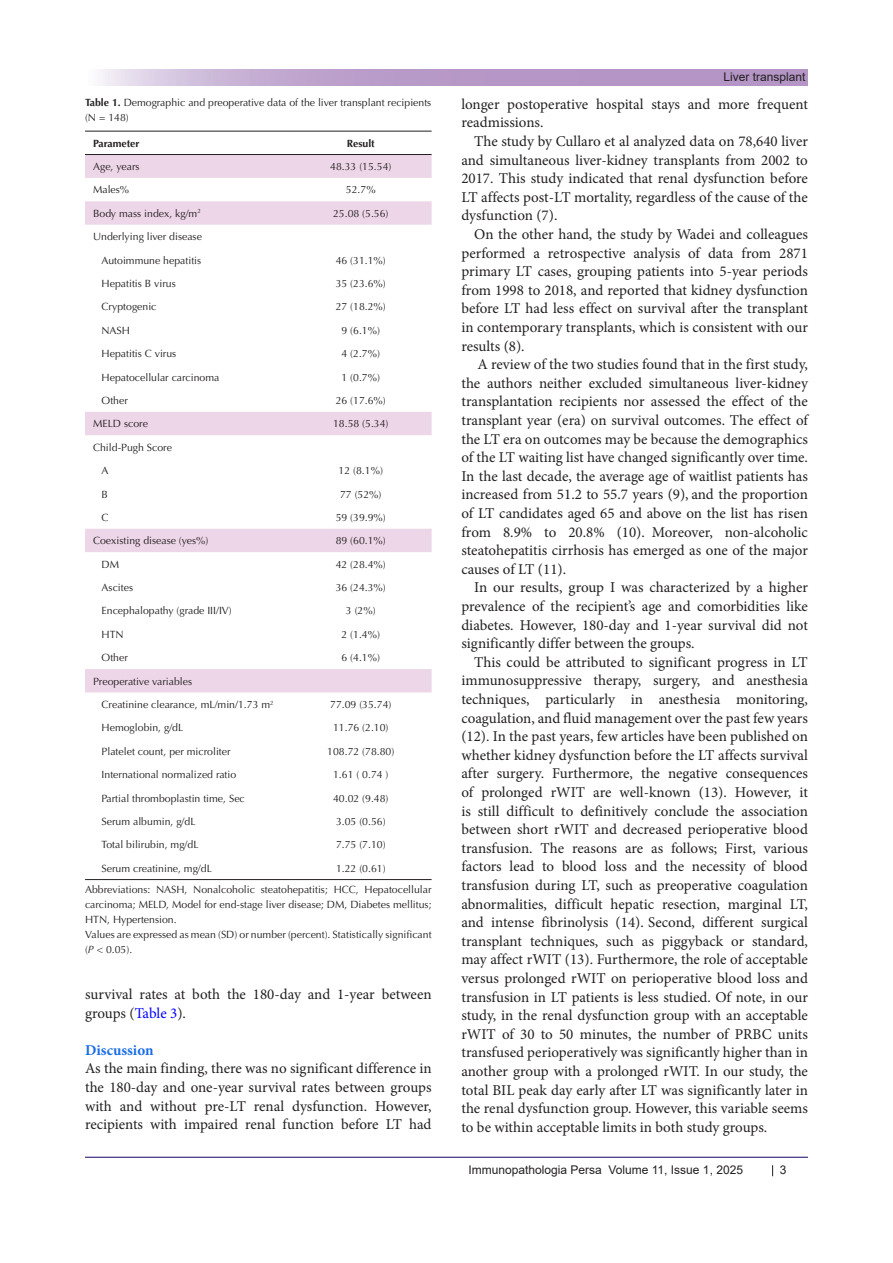
<style>
.page{position:relative;width:893px;height:1263px;background:#fff}
.page>*{position:absolute;margin:0;border:0;box-sizing:border-box;transform-origin:0 0}
.t1{font:15px/18.6px "Minion Pro";color:#231f20;text-align:justify}
.t2{font:700 15px "Minion Pro";color:#196ce8}
.t3{font:12px "Arial";color:#231f20}
.t4{font:10.5px/15px "Optima LT Std";color:#231f20}
.t5{font:700 10.5px "Optima LT Std";color:#231f20}
.s1{font-weight:700}
.s2{font-style:italic}
.s3{color:#00f}
</style>
<div class="page">
<hr style="left:85px;top:1157px;width:723px;height:1px;background:#190066">
<svg style="left:100px;top:70px;width:708px;height:15px;background:#bea3cd"></svg>
<div style="left:85px;top:155px;width:347px;height:23px;background:#edd6e8"></div>
<svg style="left:85px;top:201px;width:347px;height:491px"></svg>
<hr style="left:85px;top:131px;width:205px;height:1px;background:#231f20">
<hr style="left:290px;top:131px;width:142px;height:1px;background:#231f20">
<hr style="left:85px;top:154px;width:205px;height:1px;background:#231f20">
<hr style="left:290px;top:154px;width:142px;height:1px;background:#231f20">
<hr style="left:85px;top:879px;width:205px;height:1px;background:#231f20">
<hr style="left:290px;top:879px;width:142px;height:1px;background:#231f20">
<p class="t4" style="left:85px;top:95px;width:348px"><span class="s1">Table 1.</span> Demographic and preoperative data of the liver transplant recipients (N = 148)</p>
<p class="t5" style="left:93px;top:137px;width:48px">Parameter</p>
<p class="t5" style="left:347px;top:137px;width:30px">Result</p>
<p class="t4" style="left:93px;top:159px;width:48px">Age, years</p>
<p class="t4" style="left:330px;top:159px;width:63px">48.33 (15.54)</p>
<p class="t4" style="left:93px;top:183px;width:38px">Males%</p>
<p class="t4" style="left:346px;top:183px;width:31px">52.7%</p>
<p class="t4" style="left:93px;top:206px;width:109px">Body mass index, kg/m<sup>2</sup></p>
<p class="t4" style="left:333px;top:206px;width:57px">25.08 (5.56)</p>
<p class="t4" style="left:93px;top:229px;width:110px">Underlying liver disease</p>
<p class="t4" style="left:102px;top:253px;width:101px">Autoimmune hepatitis</p>
<p class="t4" style="left:336px;top:253px;width:52px">46 (31.1%)</p>
<p class="t4" style="left:102px;top:276px;width:76px">Hepatitis B virus</p>
<p class="t4" style="left:336px;top:276px;width:52px">35 (23.6%)</p>
<p class="t4" style="left:102px;top:299px;width:56px">Cryptogenic</p>
<p class="t4" style="left:336px;top:299px;width:52px">27 (18.2%)</p>
<p class="t4" style="left:102px;top:323px;width:30px">NASH</p>
<p class="t4" style="left:342px;top:323px;width:40px">9 (6.1%)</p>
<p class="t4" style="left:102px;top:346px;width:76px">Hepatitis C virus</p>
<p class="t4" style="left:342px;top:346px;width:40px">4 (2.7%)</p>
<p class="t4" style="left:102px;top:370px;width:119px">Hepatocellular carcinoma</p>
<p class="t4" style="left:342px;top:370px;width:40px">1 (0.7%)</p>
<p class="t4" style="left:102px;top:393px;width:28px">Other</p>
<p class="t4" style="left:336px;top:393px;width:52px">26 (17.6%)</p>
<p class="t4" style="left:93px;top:416px;width:56px">MELD score</p>
<p class="t4" style="left:333px;top:416px;width:57px">18.58 (5.34)</p>
<p class="t4" style="left:93px;top:440px;width:80px">Child-Pugh Score</p>
<p class="t4" style="left:102px;top:463px;width:9px">A</p>
<p class="t4" style="left:339px;top:463px;width:46px">12 (8.1%)</p>
<p class="t4" style="left:102px;top:487px;width:8px">B</p>
<p class="t4" style="left:340px;top:487px;width:43px">77 (52%)</p>
<p class="t4" style="left:102px;top:510px;width:9px">C</p>
<p class="t4" style="left:336px;top:510px;width:52px">59 (39.9%)</p>
<p class="t4" style="left:93px;top:533px;width:117px">Coexisting disease (yes%)</p>
<p class="t4" style="left:336px;top:533px;width:52px">89 (60.1%)</p>
<p class="t4" style="left:102px;top:557px;width:19px">DM</p>
<p class="t4" style="left:336px;top:557px;width:52px">42 (28.4%)</p>
<p class="t4" style="left:102px;top:580px;width:33px">Ascites</p>
<p class="t4" style="left:336px;top:580px;width:52px">36 (24.3%)</p>
<p class="t4" style="left:102px;top:603px;width:132px">Encephalopathy (grade III/IV)</p>
<p class="t4" style="left:346px;top:603px;width:31px">3 (2%)</p>
<p class="t4" style="left:102px;top:627px;width:24px">HTN</p>
<p class="t4" style="left:342px;top:627px;width:40px">2 (1.4%)</p>
<p class="t4" style="left:102px;top:650px;width:28px">Other</p>
<p class="t4" style="left:342px;top:650px;width:40px">6 (4.1%)</p>
<p class="t4" style="left:93px;top:674px;width:101px">Preoperative variables</p>
<p class="t4" style="left:102px;top:697px;width:173px">Creatinine clearance, mL/min/1.73 m<sup>2</sup></p>
<p class="t4" style="left:330px;top:697px;width:63px">77.09 (35.74)</p>
<p class="t4" style="left:102px;top:720px;width:83px">Hemoglobin, g/dL</p>
<p class="t4" style="left:333px;top:720px;width:57px">11.76 (2.10)</p>
<p class="t4" style="left:102px;top:744px;width:130px">Platelet count, per microliter</p>
<p class="t4" style="left:327px;top:744px;width:69px">108.72 (78.80)</p>
<p class="t4" style="left:102px;top:767px;width:136px">International normalized ratio</p>
<p class="t4" style="left:333px;top:767px;width:57px">1.61 ( 0.74 )</p>
<p class="t4" style="left:102px;top:791px;width:145px">Partial thromboplastin time, Sec</p>
<p class="t4" style="left:333px;top:791px;width:57px">40.02 (9.48)</p>
<p class="t4" style="left:102px;top:814px;width:95px">Serum albumin, g/dL</p>
<p class="t4" style="left:336px;top:814px;width:51px">3.05 (0.56)</p>
<p class="t4" style="left:102px;top:837px;width:98px">Total bilirubin, mg/dL</p>
<p class="t4" style="left:336px;top:837px;width:51px">7.75 (7.10)</p>
<p class="t4" style="left:102px;top:861px;width:112px">Serum creatinine, mg/dL</p>
<p class="t4" style="left:336px;top:861px;width:51px">1.22 (0.61)</p>
<p class="t4" style="left:85px;top:882px;width:348px;text-align:justify">Abbreviations: NASH, Nonalcoholic steatohepatitis; HCC, Hepatocellular carcinoma; MELD, Model for end-stage liver disease; DM, Diabetes mellitus; HTN, Hypertension.</p>
<p class="t4" style="left:85px;top:927px;width:348px">Values are expressed as mean (SD) or number (percent). Statistically significant (<span class="s2">P</span> &lt; 0.05).</p>
<p class="t1" style="left:85px;top:985px;width:348px">survival rates at both the 180-day and 1-year between groups (<span class="s3">Table 3</span>).</p>
<p class="t2" style="left:85px;top:1039px;width:70px">Discussion</p>
<p class="t1" style="left:85px;top:1059px;width:348px">As the main finding, there was no significant difference in the 180-day and one-year survival rates between groups with and without pre-LT renal dysfunction. However, recipients with impaired renal function before LT had</p>
<p class="t3" style="left:723px;top:69px;width:84px">Liver transplant</p>
<p class="t1" style="left:461px;top:95px;width:348px">longer postoperative hospital stays and more frequent readmissions.</p>
<p class="t1" style="left:461px;top:132px;width:348px;text-indent:13px">The study by Cullaro et al analyzed data on 78,640 liver and simultaneous liver-kidney transplants from 2002 to 2017. This study indicated that renal dysfunction before LT affects post-LT mortality, regardless of the cause of the dysfunction (7).</p>
<p class="t1" style="left:461px;top:225px;width:348px;text-indent:13px">On the other hand, the study by Wadei and colleagues performed a retrospective analysis of data from 2871 primary LT cases, grouping patients into 5-year periods from 1998 to 2018, and reported that kidney dysfunction before LT had less effect on survival after the transplant in contemporary transplants, which is consistent with our results (8).</p>
<p class="t1" style="left:461px;top:355px;width:348px;text-indent:16px">A review of the two studies found that in the first study, the authors neither excluded simultaneous liver-kidney transplantation recipients nor assessed the effect of the transplant year (era) on survival outcomes. The effect of the LT era on outcomes may be because the demographics of the LT waiting list have changed significantly over time.<br>In the last decade, the average age of waitlist patients has increased from 51.2 to 55.7 years (9), and the proportion of LT candidates aged 65 and above on the list has risen from 8.9% to 20.8% (10). Moreover, non-alcoholic steatohepatitis cirrhosis has emerged as one of the major causes of LT (11).</p>
<p class="t1" style="left:461px;top:578px;width:348px;text-indent:13px">In our results, group I was characterized by a higher prevalence of the recipient’s age and comorbidities like diabetes. However, 180-day and 1-year survival did not significantly differ between the groups.</p>
<p class="t1" style="left:461px;top:653px;width:348px;text-indent:13px">This could be attributed to significant progress in LT immunosuppressive therapy, surgery, and anesthesia techniques, particularly in anesthesia monitoring, coagulation, and fluid management over the past few years (12). In the past years, few articles have been published on whether kidney dysfunction before the LT affects survival after surgery. Furthermore, the negative consequences of prolonged rWIT are well-known (13). However, it is still difficult to definitively conclude the association between short rWIT and decreased perioperative blood transfusion. The reasons are as follows; First, various factors lead to blood loss and the necessity of blood transfusion during LT, such as preoperative coagulation abnormalities, difficult hepatic resection, marginal LT, and intense fibrinolysis (14). Second, different surgical transplant techniques, such as piggyback or standard, may affect rWIT (13). Furthermore, the role of acceptable versus prolonged rWIT on perioperative blood loss and transfusion in LT patients is less studied. Of note, in our study, in the renal dysfunction group with an acceptable rWIT of 30 to 50 minutes, the number of PRBC units transfused perioperatively was significantly higher than in another group with a prolonged rWIT. In our study, the total BIL peak day early after LT was significantly later in the renal dysfunction group. However, this variable seems to be within acceptable limits in both study groups.</p>
<p class="t3" style="left:468px;top:1162px;width:276px">Immunopathologia Persa Volume 11, Issue 1, 2025</p>
<p class="t3" style="left:780px;top:1161px;width:8px">3</p>
</div>
